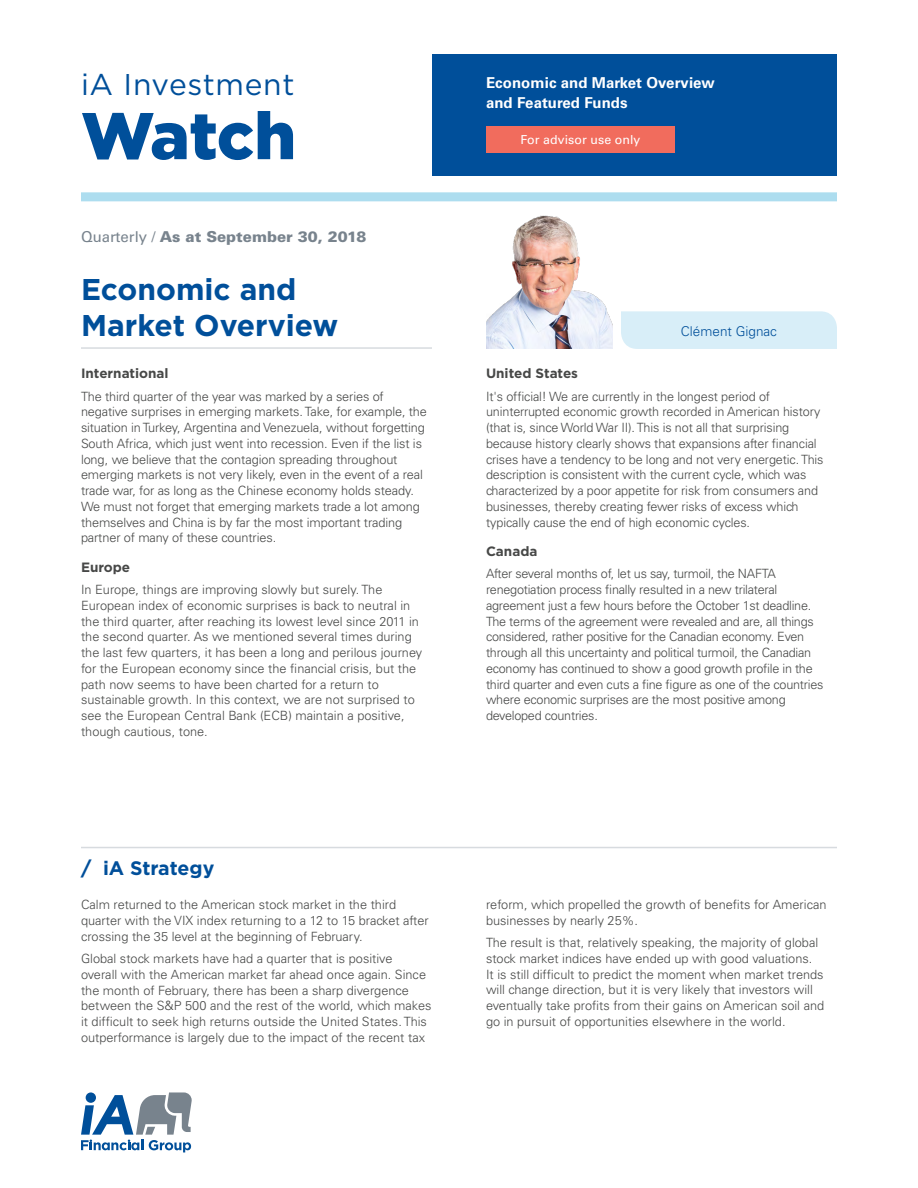
<style>
.page{position:relative;width:918px;height:1188px;background:#fff}
.page>*{position:absolute;margin:0;border:0;box-sizing:border-box;transform-origin:0 0}
.t1{font:900 66px "Gotham";letter-spacing:-.01em;color:#004f9a}
.t2{font:700 30px/36px "Gotham";color:#004f9a}
.t3{font:30px "Gotham";letter-spacing:.025em;color:#004f9a}
.t4{font:700 19.5px "Gotham";color:#004f9a}
.t5{font:700 15px/19.5px "Univers";letter-spacing:.005em;color:#fff}
.t6{font:900 15px "Univers";color:#78838d}
.t7{font:700 13.5px "Gotham";color:#474847}
.t8{font:300 13.5px "Univers";color:#004f9a}
.t9{font:300 12.75px/15.8px "Univers";letter-spacing:-.01em;color:#474847}
.t10{font:12.3px "Univers";letter-spacing:.005em;color:#fff}
.s1{font-weight:400}
</style>
<div class="page">
<hr style="left:81px;top:847px;width:756px;height:1px;background:#d7dbdf">
<div style="left:432px;top:54px;width:405px;height:122px;background:#004f9a"></div>
<div style="left:621px;top:311px;width:216px;height:38px;background:#d8eef8"></div>
<img style="left:486px;top:215px;width:126px;height:134px">
<hr style="left:81px;top:347px;width:351px;height:2px;background:#d7dbdf">
<div style="left:81px;top:192px;width:756px;height:9px;background:#adddef"></div>
<div style="left:486px;top:127px;width:189px;height:26px;background:#f16c5d"></div>
<svg style="left:81px;top:1092px;width:111px;height:60px"></svg>
<h2 class="t3" style="left:81px;top:65px;width:215px">iA Investment</h2>
<h1 class="t1" style="left:81px;top:90px;width:217px">Watch</h1>
<p class="t6" style="left:81px;top:227px;width:287px"><span class="s1">Quarterly /</span> As at September 30, 2018</p>
<h2 class="t2" style="left:81px;top:272px;width:259px">Economic and<br>Market Overview</h2>
<p class="t7" style="left:81px;top:364px;width:89px">International</p>
<p class="t9" style="left:81px;top:388px;width:348px">The third quarter of the year was marked by a series of negative surprises in emerging markets. Take, for example, the situation in Turkey, Argentina and Venezuela, without forgetting South Africa, which just went into recession. Even if the list is long, we believe that the contagion spreading throughout emerging markets is not very likely, even in the event of a real trade war, for as long as the Chinese economy holds steady.<br>We must not forget that emerging markets trade a lot among themselves and China is by far the most important trading partner of many of these countries.</p>
<p class="t7" style="left:81px;top:558px;width:51px">Europe</p>
<p class="t9" style="left:81px;top:582px;width:343px">In Europe, things are improving slowly but surely. The European index of economic surprises is back to neutral in the third quarter, after reaching its lowest level since 2011 in the second quarter. As we mentioned several times during the last few quarters, it has been a long and perilous journey for the European economy since the financial crisis, but the path now seems to have been charted for a return to sustainable growth. In this context, we are not surprised to see the European Central Bank (ECB) maintain a positive, though cautious, tone.</p>
<h3 class="t4" style="left:81px;top:855px;width:135px">/ iA Strategy</h3>
<p class="t9" style="left:81px;top:897px;width:349px">Calm returned to the American stock market in the third quarter with the VIX index returning to a 12 to 15 bracket after crossing the 35 level at the beginning of February.</p>
<p class="t9" style="left:81px;top:951px;width:352px">Global stock markets have had a quarter that is positive overall with the American market far ahead once again. Since the month of February, there has been a sharp divergence between the S&amp;P 500 and the rest of the world, which makes it difficult to seek high returns outside the United States. This outperformance is largely due to the impact of the recent tax</p>
<p class="t5" style="left:486px;top:73px;width:230px">Economic and Market Overview and Featured Funds</p>
<p class="t10" style="left:521px;top:133px;width:121px">For advisor use only</p>
<p class="t8" style="left:681px;top:323px;width:98px">Clément Gignac</p>
<p class="t7" style="left:486px;top:364px;width:94px">United States</p>
<p class="t9" style="left:486px;top:388px;width:339px">It's official! We are currently in the longest period of uninterrupted economic growth recorded in American history (that is, since World War II). This is not all that surprising because history clearly shows that expansions after financial crises have a tendency to be long and not very energetic. This description is consistent with the current cycle, which was characterized by a poor appetite for risk from consumers and businesses, thereby creating fewer risks of excess which typically cause the end of high economic cycles.</p>
<p class="t7" style="left:486px;top:542px;width:53px">Canada</p>
<p class="t9" style="left:486px;top:566px;width:339px">After several months of, let us say, turmoil, the NAFTA renegotiation process finally resulted in a new trilateral agreement just a few hours before the October 1st deadline.<br>The terms of the agreement were revealed and are, all things considered, rather positive for the Canadian economy. Even through all this uncertainty and political turmoil, the Canadian economy has continued to show a good growth profile in the third quarter and even cuts a fine figure as one of the countries where economic surprises are the most positive among developed countries.</p>
<p class="t9" style="left:486px;top:897px;width:342px">reform, which propelled the growth of benefits for American businesses by nearly 25%.</p>
<p class="t9" style="left:486px;top:935px;width:340px">The result is that, relatively speaking, the majority of global stock market indices have ended up with good valuations.<br>It is still difficult to predict the moment when market trends will change direction, but it is very likely that investors will eventually take profits from their gains on American soil and go in pursuit of opportunities elsewhere in the world.</p>
</div>
